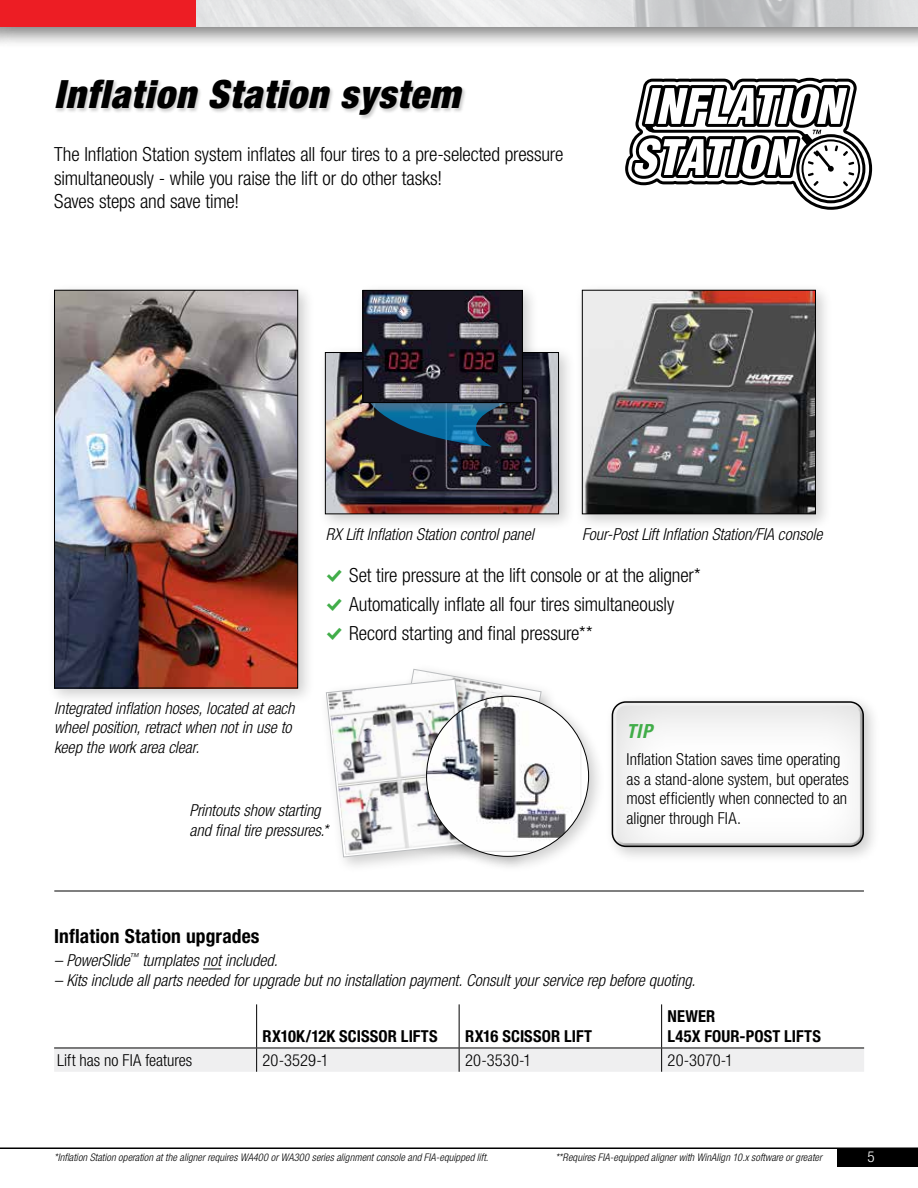
<style>
.page{position:relative;width:918px;height:1188px;background:#fff}
.page>*{position:absolute;margin:0;border:0;box-sizing:border-box;transform-origin:0 0}
.t1{font:italic 900 condensed 39px "Helvetica Neue LT Std";letter-spacing:.025em;color:#000}
.t2{font:300 condensed 19.5px/23.4px "Helvetica Neue LT Std";letter-spacing:-.01em;color:#000}
.t3{font:700 condensed 19.5px "Helvetica Neue LT Std";letter-spacing:.01em;color:#000}
.t4{font:italic 700 condensed 19.5px "Helvetica Neue LT Std";color:#41ad49}
.t5{font:italic 300 condensed 16.5px/19.8px "Helvetica Neue LT Std";letter-spacing:-.005em;color:#000}
.t6{font:300 condensed 16.5px/19.8px "Helvetica Neue LT Std";letter-spacing:-.005em;color:#000}
.t7{font:700 condensed 16.5px/19.8px "Helvetica Neue LT Std";letter-spacing:.005em;color:#000}
.t8{font:300 condensed 15px "Helvetica Neue LT Std";color:#fff}
.t9{font:italic 300 condensed 10.5px "Helvetica Neue LT Std";letter-spacing:.01em;color:#000}
.s1{font-family:"Modern Pictograms";font-weight:400;font-stretch:normal;font-size:21px;color:#41ad49}
</style>
<div class="page">
<div style="left:837px;top:1148px;width:81px;height:19px;background:#000"></div>
<hr style="left:0;top:1148px;width:918px;height:1px;background:#000">
<svg style="left:203px;top:969px;width:18px;height:1px"></svg>
<hr style="left:459px;top:1004px;width:1px;height:44px;background:#000">
<hr style="left:661px;top:1004px;width:1px;height:44px;background:#000">
<hr style="left:256px;top:1004px;width:1px;height:44px;background:#000">
<div style="left:54px;top:1048px;width:810px;height:24px;background:#efeff0"></div>
<svg style="left:625px;top:78px;width:247px;height:132px"></svg>
<div style="left:47px;top:283px;width:268px;height:422px;background:#000;opacity:.2"></div>
<img style="left:56px;top:292px;width:240px;height:394px">
<div style="left:54px;top:290px;width:244px;height:398px;border:1px solid #000"></div>
<div style="left:318px;top:345px;width:258px;height:186px;background:#000;opacity:.2"></div>
<img style="left:327px;top:354px;width:230px;height:158px">
<div style="left:325px;top:352px;width:234px;height:162px;border:1px solid #000"></div>
<svg style="left:367px;top:420px;width:144px;height:27px;background:#1a3c56"></svg>
<div style="left:355px;top:283px;width:185px;height:137px;background:#000;opacity:.2"></div>
<img style="left:365px;top:292px;width:156px;height:109px">
<div style="left:363px;top:290px;width:160px;height:113px;border:1px solid #000"></div>
<div style="left:605px;top:694px;width:276px;height:170px;background:#000;opacity:.2"></div>
<div style="left:612px;top:702px;width:254px;height:147px;background:#000;opacity:.5"></div>
<div style="left:612px;top:701px;width:252px;height:146px;border:2px solid #000;border-radius:14px"></div>
<div style="left:575px;top:283px;width:258px;height:248px;background:#000;opacity:.2"></div>
<img style="left:584px;top:292px;width:230px;height:220px">
<div style="left:582px;top:290px;width:234px;height:224px;border:1px solid #000"></div>
<div style="left:319px;top:672px;width:170px;height:202px;background:#000;opacity:.2"></div>
<svg style="left:326px;top:669px;width:203px;height:189px"></svg>
<div style="left:419px;top:689px;width:187px;height:184px;background:#000;opacity:.2"></div>
<img style="left:427px;top:696px;width:154px;height:156px">
<div style="left:54px;top:78px;width:413px;height:42px;background:#000;opacity:.2"></div>
<hr style="left:54px;top:891px;width:810px;height:1px;background:#000">
<div style="left:0;top:0;width:918px;height:49px;background:#000;opacity:.5"></div>
<img style="left:196px;top:0;width:722px;height:27px">
<div style="left:0;top:0;width:16px;height:49px;background:#000;opacity:.5"></div>
<div style="left:0;top:0;width:196px;height:27px;background:#ed1d24"></div>
<h1 class="t1" style="left:54px;top:71px;width:407px">Inflation Station system</h1>
<p class="t2" style="left:54px;top:143px;width:511px">The Inflation Station system inflates all four tires to a pre-selected pressure simultaneously - while you raise the lift or do other tasks!<br>Saves steps and save time!</p>
<p class="t5" style="left:326px;top:524px;width:210px">RX Lift Inflation Station control panel</p>
<p class="t2" style="left:325px;top:560px;width:377px;line-height:29.2px"><span class="s1">%</span> Set tire pressure at the lift console or at the aligner* <span class="s1">%</span> Automatically inflate all four tires simultaneously<br><span class="s1">%</span> Record starting and final pressure**</p>
<p class="t5" style="left:582px;top:524px;width:242px">Four-Post Lift Inflation Station/FIA console</p>
<p class="t5" style="left:54px;top:698px;width:242px">Integrated inflation hoses, located at each wheel position, retract when not in use to keep the work area clear.</p>
<p class="t5" style="left:190px;top:801px;width:140px">Printouts show starting and final tire pressures.*</p>
<p class="t4" style="left:627px;top:719px;width:27px">TIP</p>
<p class="t6" style="left:627px;top:749px;width:224px">Inflation Station saves time operating as a stand-alone system, but operates most efficiently when connected to an aligner through FIA.</p>
<p class="t3" style="left:54px;top:924px;width:207px">Inflation Station upgrades</p>
<p class="t5" style="left:54px;top:951px;width:225px">– PowerSlide<sup>™</sup> turnplates not included.</p>
<p class="t5" style="left:54px;top:970px;width:643px">– Kits include all parts needed for upgrade but no installation payment. Consult your service rep before quoting.</p>
<p class="t7" style="left:263px;top:1026px;width:177px">RX10K/12K SCISSOR LIFTS</p>
<p class="t7" style="left:465px;top:1026px;width:128px">RX16 SCISSOR LIFT</p>
<p class="t7" style="left:668px;top:1006px;width:155px">NEWER<br>L45X FOUR-POST LIFTS</p>
<p class="t6" style="left:57px;top:1050px;width:137px">Lift has no FIA features</p>
<p class="t6" style="left:263px;top:1050px;width:67px">20-3529-1</p>
<p class="t6" style="left:465px;top:1050px;width:68px">20-3530-1</p>
<p class="t6" style="left:668px;top:1050px;width:67px">20-3070-1</p>
<p class="t9" style="left:54px;top:1151px;width:436px">*Inflation Station operation at the aligner requires WA400 or WA300 series alignment console and FIA-equipped lift.</p>
<p class="t9" style="left:555px;top:1151px;width:268px">**Requires FIA-equipped aligner with WinAlign 10.x software or greater</p>
<p class="t8" style="left:867px;top:1148px;width:9px">5</p>
</div>
